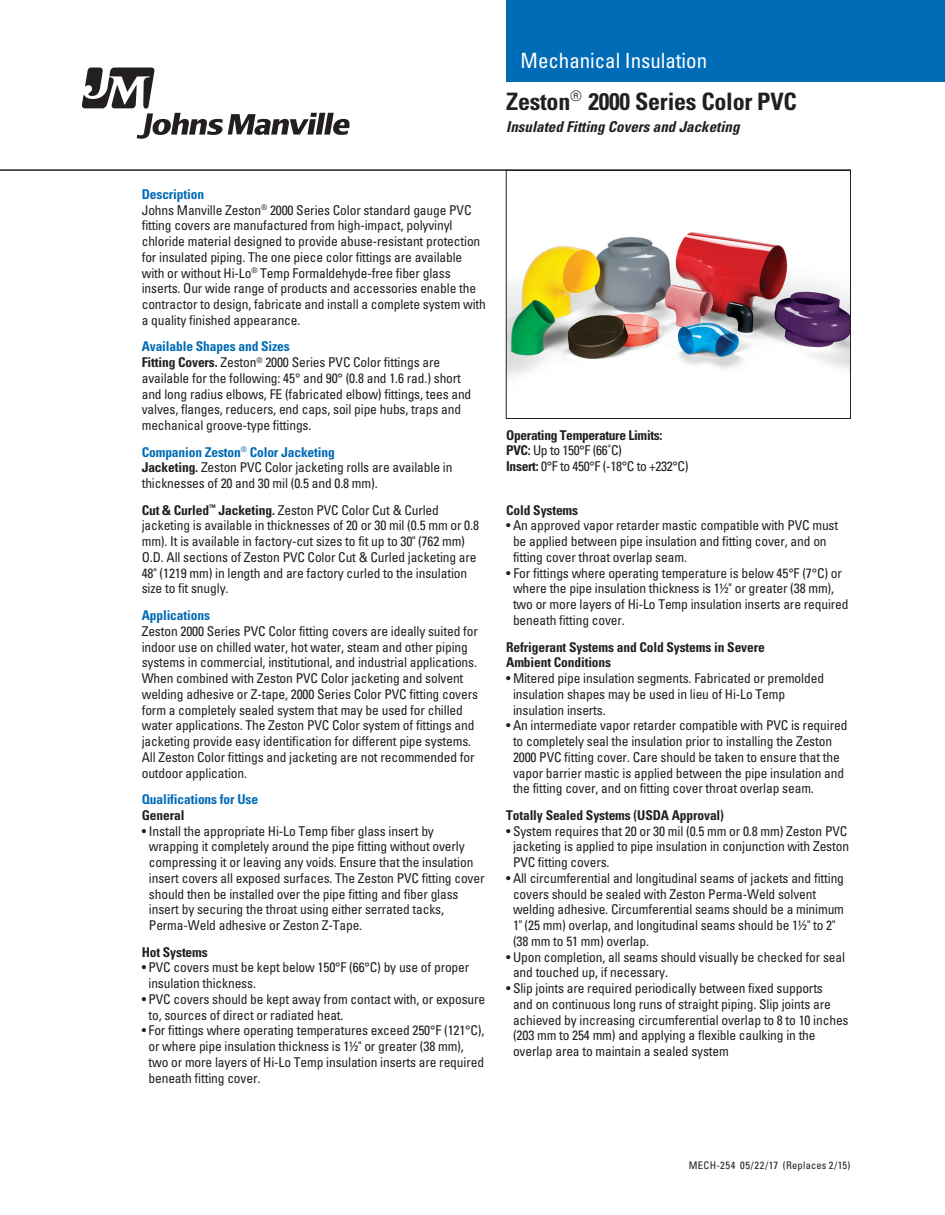
<style>
.page{position:relative;width:945px;height:1215px;background:#fff}
.page>*{position:absolute;margin:0;border:0;box-sizing:border-box;transform-origin:0 0}
.t1{font:700 condensed 24px "Univers LT Std";letter-spacing:-.01em;color:#231f20}
.t2{font:condensed 21px "Univers LT Std";letter-spacing:-.005em;color:#fff}
.t3{font:italic 700 condensed 15px "Univers LT Std";color:#231f20}
.t4{font:condensed 13.5px/15.8px "Univers LT Std";letter-spacing:-.01em;color:#231f20}
.t5{font:700 condensed 13.5px/15.8px "Univers LT Std";letter-spacing:-.01em;color:#231f20}
.t6{font:700 condensed 13.5px "Univers LT Std";letter-spacing:-.01em;color:#006bb6}
.t7{font:condensed 10.5px "Univers LT Std";letter-spacing:.025em;color:#231f20}
.s1{font-weight:700;color:#006bb6}
.s2{font-weight:700}
</style>
<div class="page">
<div style="left:506px;top:0;width:439px;height:82px;background:#006bb6"></div>
<img style="left:508px;top:232px;width:341px;height:146px">
<div style="left:506px;top:170px;width:345px;height:249px;border:1px solid #231f20"></div>
<hr style="left:0;top:169px;width:851px;height:2px;background:#231f20">
<svg style="left:82px;top:68px;width:268px;height:71px"></svg>
<h2 class="t2" style="left:521px;top:47px;width:188px">Mechanical Insulation</h2>
<h1 class="t1" style="left:506px;top:86px;width:292px">Zeston<sup>®</sup> 2000 Series Color PVC</h1>
<p class="t3" style="left:506px;top:118px;width:235px">Insulated Fitting Covers and Jacketing</p>
<p class="t4" style="left:142px;top:186px;width:346px"><span class="s1">Description<br></span>Johns Manville Zeston<sup>®</sup> 2000 Series Color standard gauge PVC fitting covers are manufactured from high-impact, polyvinyl chloride material designed to provide abuse-resistant protection for insulated piping. The one piece color fittings are available with or without Hi-Lo<sup>®</sup> Temp Formaldehyde-free fiber glass inserts. Our wide range of products and accessories enable the contractor to design, fabricate and install a complete system with a quality finished appearance.</p>
<p class="t4" style="left:142px;top:338px;width:331px"><span class="s1">Available Shapes and Sizes<br></span><span class="s2">Fitting Covers.</span> Zeston<sup>®</sup> 2000 Series PVC Color fittings are available for the following: 45° and 90° (0.8 and 1.6 rad.) short and long radius elbows, FE (fabricated elbow) fittings, tees and valves, flanges, reducers, end caps, soil pipe hubs, traps and mechanical groove-type fittings.</p>
<p class="t4" style="left:142px;top:444px;width:312px"><span class="s1">Companion Zeston</span><sup>®</sup> <span class="s1">Color Jacketing<br></span><span class="s2">Jacketing.</span> Zeston PVC Color jacketing rolls are available in thicknesses of 20 and 30 mil (0.5 and 0.8 mm).</p>
<p class="t4" style="left:142px;top:502px;width:339px"><span class="s2">Cut &amp; Curled</span><sup>™</sup> <span class="s2">Jacketing.</span> Zeston PVC Color Cut &amp; Curled jacketing is available in thicknesses of 20 or 30 mil (0.5 mm or 0.8 mm). It is available in factory-cut sizes to fit up to 30" (762 mm)<br>O.D. All sections of Zeston PVC Color Cut &amp; Curled jacketing are 48" (1219 mm) in length and are factory curled to the insulation size to fit snugly.</p>
<p class="t6" style="left:142px;top:607px;width:70px">Applications</p>
<p class="t4" style="left:142px;top:623px;width:338px">Zeston 2000 Series PVC Color fitting covers are ideally suited for indoor use on chilled water, hot water, steam and other piping systems in commercial, institutional, and industrial applications.<br>When combined with Zeston PVC Color jacketing and solvent welding adhesive or Z-tape, 2000 Series Color PVC fitting covers form a completely sealed system that may be used for chilled water applications. The Zeston PVC Color system of fittings and jacketing provide easy identification for different pipe systems.<br>All Zeston Color fittings and jacketing are not recommended for outdoor application.</p>
<p class="t6" style="left:142px;top:791px;width:118px">Qualifications for Use</p>
<p class="t5" style="left:142px;top:807px;width:44px">General</p>
<p class="t4" style="left:149px;top:823px;width:337px;text-indent:-7px">• Install the appropriate Hi-Lo Temp fiber glass insert by wrapping it completely around the pipe fitting without overly compressing it or leaving any voids. Ensure that the insulation insert covers all exposed surfaces. The Zeston PVC fitting cover should then be installed over the pipe fitting and fiber glass insert by securing the throat using either serrated tacks, Perma-Weld adhesive or Zeston Z-Tape.</p>
<p class="t5" style="left:142px;top:944px;width:68px">Hot Systems</p>
<p class="t4" style="left:148px;top:960px;width:322px;text-indent:-7px">• PVC covers must be kept below 150°F (66°C) by use of proper insulation thickness.</p>
<p class="t4" style="left:148px;top:991px;width:338px;text-indent:-7px">• PVC covers should be kept away from contact with, or exposure to, sources of direct or radiated heat.</p>
<p class="t4" style="left:148px;top:1023px;width:338px;text-indent:-7px">• For fittings where operating temperatures exceed 250°F (121°C), or where pipe insulation thickness is 1½" or greater (38 mm), two or more layers of Hi-Lo Temp insulation inserts are required beneath fitting cover.</p>
<p class="t4" style="left:506px;top:427px;width:184px"><span class="s2">Operating Temperature Limits:<br>PVC:</span> Up to 150°F (66˚C)<br><span class="s2">Insert:</span> 0°F to 450°F (-18°C to +232°C)</p>
<p class="t5" style="left:506px;top:502px;width:74px">Cold Systems</p>
<p class="t4" style="left:513px;top:518px;width:327px;text-indent:-7px">• An approved vapor retarder mastic compatible with PVC must be applied between pipe insulation and fitting cover, and on fitting cover throat overlap seam.</p>
<p class="t4" style="left:513px;top:565px;width:337px;text-indent:-7px">• For fittings where operating temperature is below 45°F (7°C) or where the pipe insulation thickness is 1½" or greater (38 mm), two or more layers of Hi-Lo Temp insulation inserts are required beneath fitting cover.</p>
<p class="t5" style="left:506px;top:639px;width:260px">Refrigerant Systems and Cold Systems in Severe<br>Ambient Conditions</p>
<p class="t4" style="left:513px;top:670px;width:313px;text-indent:-7px">• Mitered pipe insulation segments. Fabricated or premolded insulation shapes may be used in lieu of Hi-Lo Temp insulation inserts.</p>
<p class="t4" style="left:513px;top:717px;width:336px;text-indent:-7px">• An intermediate vapor retarder compatible with PVC is required to completely seal the insulation prior to installing the Zeston 2000 PVC fitting cover. Care should be taken to ensure that the vapor barrier mastic is applied between the pipe insulation and the fitting cover, and on fitting cover throat overlap seam.</p>
<p class="t5" style="left:506px;top:807px;width:219px">Totally Sealed Systems (USDA Approval)</p>
<p class="t4" style="left:513px;top:823px;width:338px;text-indent:-7px">• System requires that 20 or 30 mil (0.5 mm or 0.8 mm) Zeston PVC jacketing is applied to pipe insulation in conjunction with Zeston<br>PVC fitting covers.</p>
<p class="t4" style="left:513px;top:870px;width:333px;text-indent:-7px">• All circumferential and longitudinal seams of jackets and fitting covers should be sealed with Zeston Perma-Weld solvent welding adhesive. Circumferential seams should be a minimum 1" (25 mm) overlap, and longitudinal seams should be 1½" to 2" (38 mm to 51 mm) overlap.</p>
<p class="t4" style="left:513px;top:949px;width:334px;text-indent:-7px">• Upon completion, all seams should visually be checked for seal and touched up, if necessary.</p>
<p class="t4" style="left:513px;top:980px;width:337px;text-indent:-7px">• Slip joints are required periodically between fixed supports<br>and on continuous long runs of straight piping. Slip joints are achieved by increasing circumferential overlap to 8 to 10 inches (203 mm to 254 mm) and applying a flexible caulking in the overlap area to maintain a sealed system</p>
<p class="t7" style="left:689px;top:1158px;width:163px">MECH-254 05/22/17 (Replaces 2/15)</p>
</div>
